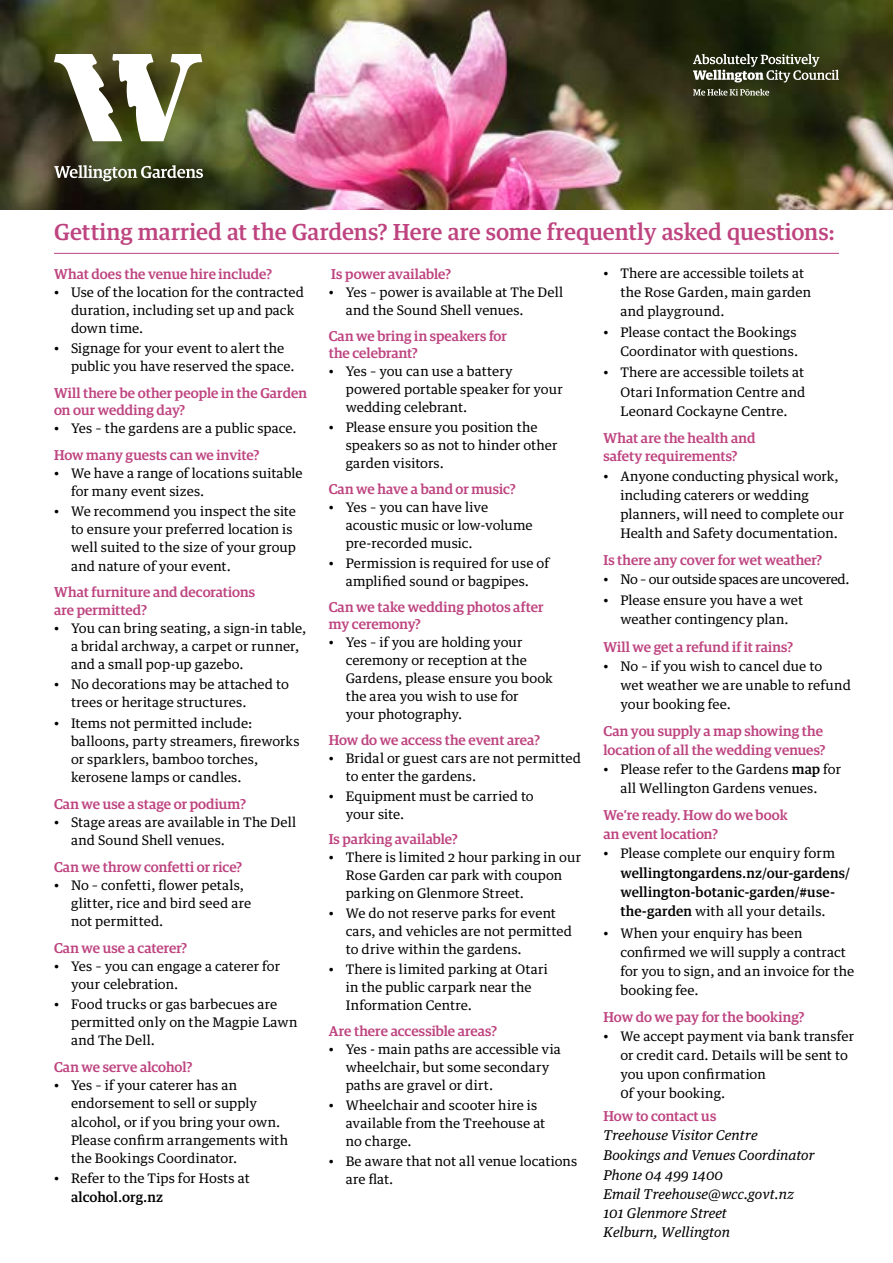
<style>
.page{position:relative;width:893px;height:1263px;background:#fff}
.page>*{position:absolute;margin:0;border:0;box-sizing:border-box;transform-origin:0 0}
.t1{font:500 22.2px "Guardian Text Egyp";letter-spacing:-.01em;color:#be4480}
.t2{font:500 14.25px/18.6px "Guardian Egyp";color:#be4480}
.t3{font:italic 13.5px/19.4px "Guardian Text Egyp";letter-spacing:.005em;color:#000}
.t4{font:500 13.5px/19.4px "Guardian Text Egyp";letter-spacing:.01em;color:#000}
.t5{font:13.2px/18px "Guardian Text Egyp";letter-spacing:.005em;color:#000}
.t6{font:13.2px "Guardian Text Egyp";letter-spacing:-.03em;color:#000}
.s1{font-weight:500;font-size:13.5px}
.s2{font-size:13.5px}
</style>
<div class="page">
<img style="left:0;top:0;width:893px;height:210px">
<svg style="left:54px;top:165px;width:149px;height:16px"></svg>
<svg style="left:54px;top:54px;width:148px;height:87px"></svg>
<svg style="left:693px;top:89px;width:76px;height:7px"></svg>
<svg style="left:693px;top:54px;width:146px;height:29px;background:#5f634e"></svg>
<hr style="left:54px;top:253px;width:785px;height:1px;background:#be4480">
<h1 class="t1" style="left:54px;top:214px;width:783px">Getting married at the Gardens? Here are some frequently asked questions:</h1>
<p class="t2" style="left:54px;top:263px;width:220px">What does the venue hire include?</p>
<p class="t5" style="left:71px;top:282px;width:235px;text-indent:-17px">• Use of the location for the contracted duration, including set up and pack down time.</p>
<p class="t5" style="left:71px;top:338px;width:225px;text-indent:-17px">• Signage for your event to alert the public you have reserved the space.</p>
<p class="t2" style="left:54px;top:383px;width:254px;line-height:17.7px">Will there be other people in the Garden on our wedding day?</p>
<p class="t5" style="left:54px;top:418px;width:244px">• Yes – the gardens are a public space.</p>
<p class="t2" style="left:54px;top:444px;width:207px">How many guests can we invite?</p>
<p class="t5" style="left:71px;top:463px;width:233px;text-indent:-17px">• We have a range of locations suitable for many event sizes.</p>
<p class="t5" style="left:71px;top:501px;width:227px;text-indent:-17px">• We recommend you inspect the site to ensure your preferred location is well suited to the size of your group and nature of your event.</p>
<p class="t2" style="left:54px;top:582px;width:203px;line-height:17.7px">What furniture and decorations are permitted?</p>
<p class="t5" style="left:71px;top:617px;width:237px;text-indent:-17px">• You can bring seating, a sign-in table, a bridal archway, a carpet or runner, and a small pop-up gazebo.</p>
<p class="t5" style="left:71px;top:674px;width:219px;text-indent:-17px">• No decorations may be attached to trees or heritage structures.</p>
<p class="t5" style="left:71px;top:712px;width:230px;text-indent:-17px">• Items not permitted include: balloons, party streamers, fireworks or sparklers, bamboo torches, kerosene lamps or candles.</p>
<p class="t2" style="left:54px;top:794px;width:194px">Can we use a stage or podium?</p>
<p class="t5" style="left:71px;top:812px;width:227px;text-indent:-17px">• Stage areas are available in The Dell and Sound Shell venues.</p>
<p class="t2" style="left:54px;top:856px;width:190px">Can we throw confetti or rice?</p>
<p class="t5" style="left:71px;top:874px;width:182px;text-indent:-17px">• No – confetti, flower petals, glitter, rice and bird seed are not permitted.</p>
<p class="t2" style="left:54px;top:937px;width:135px">Can we use a caterer?</p>
<p class="t5" style="left:71px;top:956px;width:210px;text-indent:-17px">• Yes – you can engage a caterer for your celebration.</p>
<p class="t5" style="left:71px;top:994px;width:228px;text-indent:-17px">• Food trucks or gas barbecues are permitted only on the Magpie Lawn and The Dell.</p>
<p class="t2" style="left:54px;top:1057px;width:140px">Can we serve alcohol?</p>
<p class="t5" style="left:71px;top:1075px;width:219px;text-indent:-17px">• Yes – if your caterer has an endorsement to sell or supply alcohol, or if you bring your own.<br>Please confirm arrangements with the Bookings Coordinator.</p>
<p class="t5" style="left:54px;top:1168px;width:197px">• Refer to the Tips for Hosts at</p>
<p class="t4" style="left:71px;top:1186px;width:94px">alcohol.org.nz</p>
<p class="t2" style="left:331px;top:263px;width:121px">Is power available?</p>
<p class="t5" style="left:346px;top:281px;width:219px;text-indent:-17px">• Yes – power is available at The Dell and the Sound Shell venues.</p>
<p class="t2" style="left:329px;top:326px;width:180px;line-height:17.5px">Can we bring in speakers for the celebrant?</p>
<p class="t5" style="left:346px;top:361px;width:219px;text-indent:-17px">• Yes – you can use a battery powered portable speaker for your wedding celebrant.</p>
<p class="t5" style="left:346px;top:417px;width:213px;text-indent:-17px">• Please ensure you position the speakers so as not to hinder other garden visitors.</p>
<p class="t2" style="left:329px;top:478px;width:188px">Can we have a band or music?</p>
<p class="t5" style="left:346px;top:496px;width:189px;text-indent:-17px">• Yes – you can have live acoustic music or low-volume pre-recorded music.</p>
<p class="t5" style="left:329px;top:553px;width:222px;text-align:center">• Permission is required for use of amplified sound or bagpipes.</p>
<p class="t2" style="left:329px;top:597px;width:216px;line-height:17.5px">Can we take wedding photos after my ceremony?</p>
<p class="t5" style="left:346px;top:632px;width:209px;text-indent:-17px">• Yes – if you are holding your ceremony or reception at the<br>Gardens, please ensure you book the area you wish to use for<br>your photography.</p>
<p class="t2" style="left:329px;top:729px;width:213px">How do we access the event area?</p>
<p class="t5" style="left:346px;top:747px;width:237px;text-indent:-17px">• Bridal or guest cars are not permitted to enter the gardens.</p>
<p class="t5" style="left:346px;top:786px;width:190px;text-indent:-17px">• Equipment must be carried to your site.</p>
<p class="t2" style="left:329px;top:829px;width:131px">Is parking available?</p>
<p class="t5" style="left:346px;top:847px;width:237px;text-indent:-17px">• There is limited 2 hour parking in our<br>Rose Garden car park with coupon parking on Glenmore Street.</p>
<p class="t5" style="left:346px;top:903px;width:228px;text-indent:-17px">• We do not reserve parks for event cars, and vehicles are not permitted to drive within the gardens.</p>
<p class="t5" style="left:346px;top:959px;width:204px;text-indent:-17px">• There is limited parking at Otari in the public carpark near the<br>Information Centre.</p>
<p class="t2" style="left:329px;top:1020px;width:170px">Are there accessible areas?</p>
<p class="t5" style="left:346px;top:1039px;width:217px;text-indent:-17px">• Yes - main paths are accessible via wheelchair, but some secondary paths are gravel or dirt.</p>
<p class="t5" style="left:346px;top:1095px;width:201px;text-indent:-17px">• Wheelchair and scooter hire is available from the Treehouse at no charge.</p>
<p class="t5" style="left:346px;top:1151px;width:233px;text-indent:-17px">• Be aware that not all venue locations are flat.</p>
<p class="t5" style="left:620px;top:262px;width:192px;line-height:19px;text-indent:-17px">• There are accessible toilets at the Rose Garden, main garden and playground.</p>
<p class="t5" style="left:603px;top:321px;width:196px;line-height:19px;text-align:right">• Please contact the Bookings<br>Coordinator with questions.</p>
<p class="t5" style="left:620px;top:362px;width:187px;line-height:19px;text-align:justify;text-indent:-17px">• There are accessible toilets at Otari Information Centre and Leonard Cockayne Centre.</p>
<p class="t2" style="left:603px;top:427px;width:154px">What are the health and safety requirements?</p>
<p class="t5" style="left:620px;top:465px;width:225px;line-height:19px;text-indent:-17px">• Anyone conducting physical work, including caterers or wedding planners, will need to complete our Health and Safety documentation.</p>
<p class="t2" style="left:603px;top:550px;width:220px">Is there any cover for wet weather?</p>
<p class="t6" style="left:603px;top:568px;width:248px">• No – our outside spaces are uncovered.</p>
<p class="t5" style="left:603px;top:590px;width:201px;line-height:19px;text-align:center">• Please ensure you have a wet weather contingency plan.</p>
<p class="t2" style="left:603px;top:636px;width:191px">Will we get a refund if it rains?</p>
<p class="t5" style="left:620px;top:655px;width:232px;line-height:19px;text-indent:-17px">• No – if you wish to cancel due to<br>wet weather we are unable to refund your booking fee.</p>
<p class="t2" style="left:603px;top:721px;width:224px">Can you supply a map showing the location of all the wedding venues?</p>
<p class="t5" style="left:603px;top:758px;width:239px;line-height:19px;text-align:center">• Please refer to the Gardens <span class="s1">map</span> for all Wellington Gardens venues.</p>
<p class="t2" style="left:603px;top:805px;width:186px">We’re ready. How do we book an event location?</p>
<p class="t5" style="left:603px;top:843px;width:233px">• Please complete our <span class="s2">enquiry form</span></p>
<p class="t4" style="left:620px;top:862px;width:231px">wellingtongardens.nz/our-gardens/ wellington-botanic-garden/#use-</p>
<p class="t5" style="left:620px;top:901px;width:207px"><span class="s1">the-garden</span> with all your details.</p>
<p class="t5" style="left:620px;top:922px;width:235px;line-height:19px;text-indent:-17px">• When your enquiry has been confirmed we will supply a contract for you to sign, and an invoice for the booking fee.</p>
<p class="t2" style="left:603px;top:1007px;width:203px">How do we pay for the booking?</p>
<p class="t5" style="left:620px;top:1025px;width:235px;line-height:19px;text-indent:-17px">• We accept payment via bank transfer or credit card. Details will be sent to you upon confirmation<br>0f your booking.</p>
<p class="t2" style="left:603px;top:1106px;width:114px">How to contact us</p>
<p class="t3" style="left:603px;top:1124px;width:213px">Treehouse Visitor Centre<br>Bookings and Venues Coordinator<br>Phone 04 499 1400<br>Email Treehouse@wcc.govt.nz<br>101 Glenmore Street<br>Kelburn, Wellington</p>
</div>
